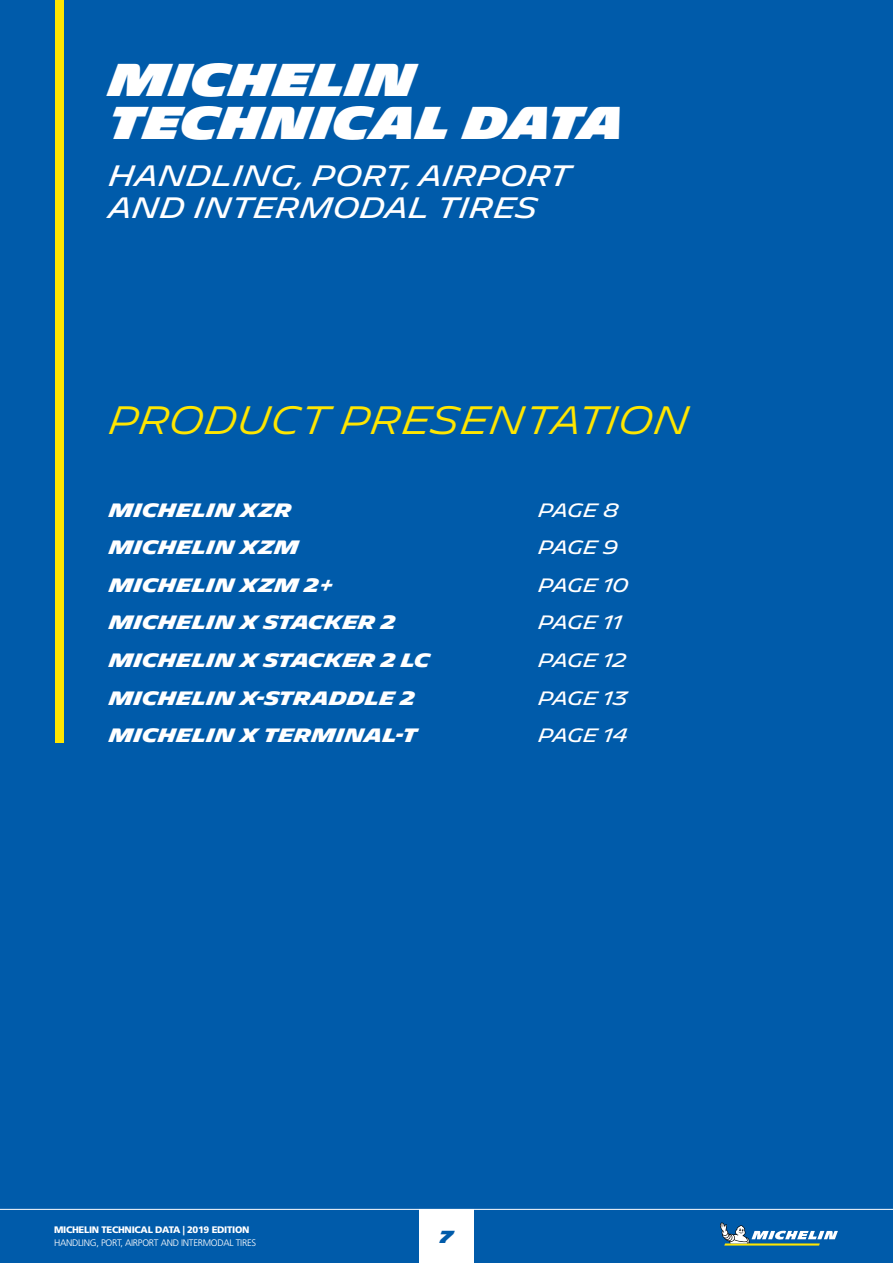
<style>
.page{position:relative;width:893px;height:1263px;background:#005baa}
.page>*{position:absolute;margin:0;border:0;box-sizing:border-box;transform-origin:0 0}
.t1{font:900 44.7px/43.3px "Michelin";letter-spacing:-.01em;color:#fff}
.t2{font:300 38.4px "Michelin";color:#ffe600}
.t3{font:28.65px/32.1px "Michelin";color:#fff}
.t4{font:700 18.75px "Michelin";color:#fff}
.t5{font:18.75px "Michelin";letter-spacing:-.025em;color:#fff}
.t6{font:900 16.95px "Michelin";color:#005baa}
.t7{font:300 9.45px "Frutiger LT";letter-spacing:-.03em;color:#fff}
.t8{font:900 9.45px "Frutiger LT";letter-spacing:-.03em;color:#fff}
</style>
<div class="page">
<div style="left:55px;top:0;width:9px;height:742px;background:#ffe600"></div>
<div style="left:419px;top:1209px;width:55px;height:54px;background:#fff"></div>
<hr style="left:0;top:1209px;width:893px;height:1px;background:#fff">
<svg style="left:720px;top:1222px;width:118px;height:23px"></svg>
<h1 class="t1" style="left:109px;top:59px;width:517px">MICHELIN<br>TECHNICAL DATA</h1>
<h3 class="t3" style="left:109px;top:161px;width:464px">HANDLING, PORT, AIRPORT<br>AND INTERMODAL TIRES</h3>
<h2 class="t2" style="left:109px;top:397px;width:583px">PRODUCT PRESENTATION</h2>
<p class="t4" style="left:109px;top:499px;width:184px">MICHELIN XZR</p>
<p class="t5" style="left:538px;top:499px;width:82px">PAGE 8</p>
<p class="t4" style="left:109px;top:537px;width:191px">MICHELIN XZM</p>
<p class="t5" style="left:538px;top:537px;width:81px">PAGE 9</p>
<p class="t4" style="left:109px;top:574px;width:227px">MICHELIN XZM 2+</p>
<p class="t5" style="left:538px;top:574px;width:92px">PAGE 10</p>
<p class="t4" style="left:109px;top:612px;width:288px">MICHELIN X STACKER 2</p>
<p class="t5" style="left:538px;top:612px;width:86px">PAGE 11</p>
<p class="t4" style="left:109px;top:649px;width:323px">MICHELIN X STACKER 2 LC</p>
<p class="t5" style="left:538px;top:649px;width:90px">PAGE 12</p>
<p class="t4" style="left:109px;top:687px;width:307px">MICHELIN X-STRADDLE 2</p>
<p class="t5" style="left:538px;top:687px;width:91px">PAGE 13</p>
<p class="t4" style="left:109px;top:725px;width:310px">MICHELIN X TERMINAL-T</p>
<p class="t5" style="left:538px;top:725px;width:91px">PAGE 14</p>
<p class="t8" style="left:54px;top:1224px;width:197px">MICHELIN TECHNICAL DATA | 2019 EDITION</p>
<p class="t7" style="left:54px;top:1238px;width:204px">HANDLING, PORT, AIRPORT AND INTERMODAL TIRES</p>
<p class="t6" style="left:440px;top:1226px;width:15px">7</p>
</div>
